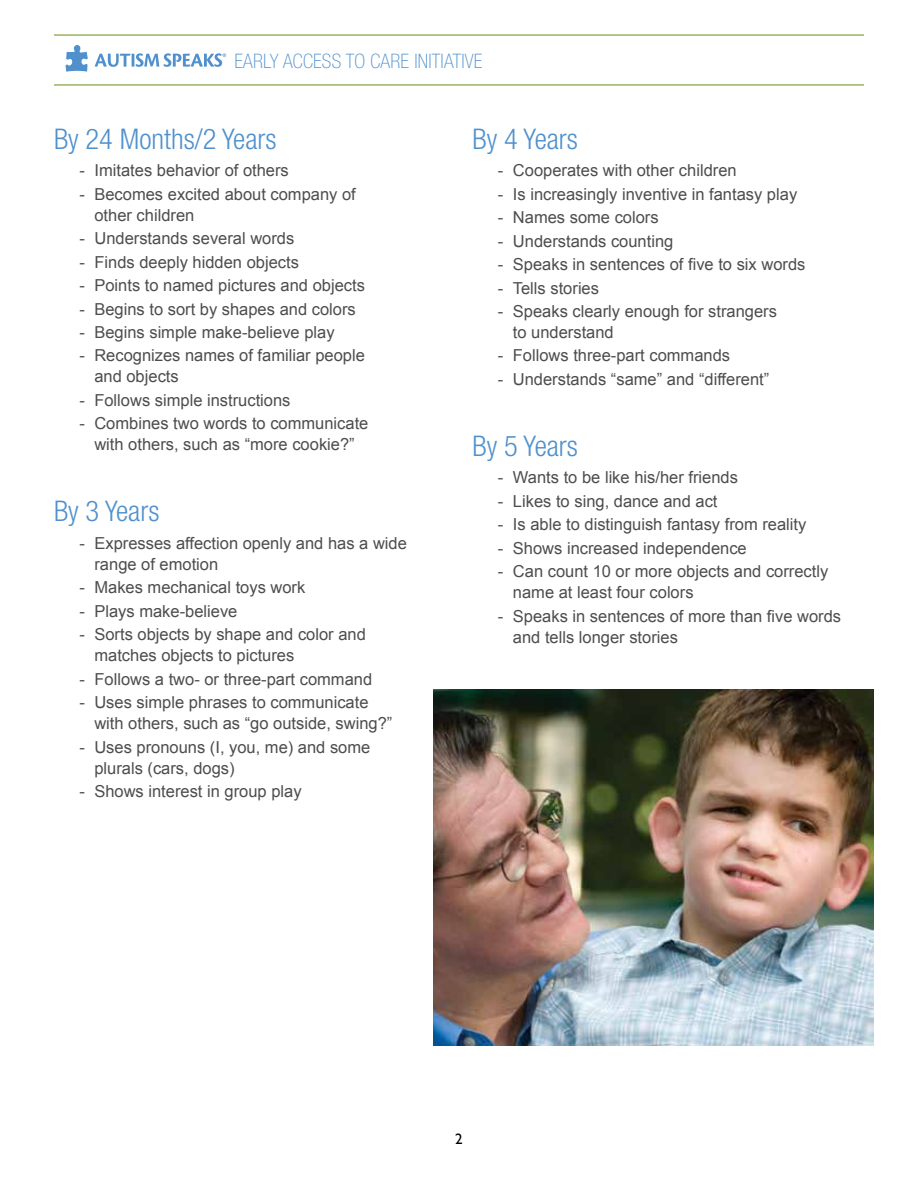
<style>
.page{position:relative;width:918px;height:1188px;background:#fff}
.page>*{position:absolute;margin:0;border:0;box-sizing:border-box;transform-origin:0 0}
.t1{font:300 condensed 28.5px "Helvetica Neue";color:#5091cd}
.t2{font:100 condensed 19.95px "Helvetica Neue";letter-spacing:.01em;color:#5091cd}
.t3{font:16.5px/21px "Arial";color:#4d4d4f}
.t4{font:15px "Gill Sans";color:#000}
</style>
<div class="page">
<hr style="left:54px;top:84px;width:810px;height:2px;background:#99b462">
<hr style="left:54px;top:34px;width:810px;height:2px;background:#99b462">
<svg style="left:95px;top:53px;width:131px;height:14px"></svg>
<svg style="left:66px;top:45px;width:22px;height:27px"></svg>
<img style="left:434px;top:689px;width:440px;height:356px">
<p class="t2" style="left:235px;top:49px;width:249px">EARLY ACCESS TO CARE INITIATIVE</p>
<h1 class="t1" style="left:54px;top:122px;width:224px">By 24 Months/2 Years</h1>
<p class="t3" style="left:79px;top:160px;width:211px">- Imitates behavior of others</p>
<p class="t3" style="left:94px;top:184px;width:263px;text-indent:-15px">- Becomes excited about company of other children</p>
<p class="t3" style="left:79px;top:228px;width:216px">- Understands several words</p>
<p class="t3" style="left:79px;top:252px;width:221px">- Finds deeply hidden objects</p>
<p class="t3" style="left:79px;top:275px;width:287px">- Points to named pictures and objects</p>
<p class="t3" style="left:79px;top:298px;width:278px">- Begins to sort by shapes and colors</p>
<p class="t3" style="left:79px;top:322px;width:257px">- Begins simple make-believe play</p>
<p class="t3" style="left:94px;top:345px;width:272px;text-indent:-15px">- Recognizes names of familiar people and objects</p>
<p class="t3" style="left:79px;top:390px;width:213px">- Follows simple instructions</p>
<p class="t3" style="left:79px;top:413px;width:291px;text-align:center">- Combines two words to communicate with others, such as “more cookie?”</p>
<h1 class="t1" style="left:54px;top:495px;width:107px">By 3 Years</h1>
<p class="t3" style="left:94px;top:533px;width:314px;text-indent:-15px">- Expresses affection openly and has a wide range of emotion</p>
<p class="t3" style="left:79px;top:577px;width:227px">- Makes mechanical toys work</p>
<p class="t3" style="left:79px;top:601px;width:160px">- Plays make-believe</p>
<p class="t3" style="left:94px;top:624px;width:273px;text-indent:-15px">- Sorts objects by shape and color and matches objects to pictures</p>
<p class="t3" style="left:79px;top:669px;width:294px">- Follows a two- or three-part command</p>
<p class="t3" style="left:94px;top:692px;width:300px;text-indent:-15px">- Uses simple phrases to communicate with others, such as “go outside, swing?”</p>
<p class="t3" style="left:94px;top:736px;width:278px;text-indent:-15px">- Uses pronouns (I, you, me) and some plurals (cars, dogs)</p>
<p class="t3" style="left:79px;top:781px;width:224px">- Shows interest in group play</p>
<h1 class="t1" style="left:472px;top:122px;width:107px">By 4 Years</h1>
<p class="t3" style="left:498px;top:160px;width:240px">- Cooperates with other children</p>
<p class="t3" style="left:498px;top:184px;width:301px">- Is increasingly inventive in fantasy play</p>
<p class="t3" style="left:498px;top:207px;width:162px">- Names some colors</p>
<p class="t3" style="left:498px;top:231px;width:177px">- Understands counting</p>
<p class="t3" style="left:498px;top:254px;width:309px">- Speaks in sentences of five to six words</p>
<p class="t3" style="left:498px;top:277px;width:103px">- Tells stories</p>
<p class="t3" style="left:513px;top:301px;width:266px;text-indent:-15px">- Speaks clearly enough for strangers to understand</p>
<p class="t3" style="left:498px;top:345px;width:234px">- Follows three-part commands</p>
<p class="t3" style="left:498px;top:369px;width:273px">- Understands “same” and “different”</p>
<h1 class="t1" style="left:472px;top:429px;width:107px">By 5 Years</h1>
<p class="t3" style="left:498px;top:467px;width:241px">- Wants to be like his/her friends</p>
<p class="t3" style="left:498px;top:491px;width:221px">- Likes to sing, dance and act</p>
<p class="t3" style="left:498px;top:514px;width:310px">- Is able to distinguish fantasy from reality</p>
<p class="t3" style="left:498px;top:538px;width:250px">- Shows increased independence</p>
<p class="t3" style="left:513px;top:561px;width:317px;text-indent:-15px">- Can count 10 or more objects and correctly name at least four colors</p>
<p class="t3" style="left:513px;top:606px;width:330px;text-indent:-15px">- Speaks in sentences of more than five words and tells longer stories</p>
<p class="t4" style="left:455px;top:1131px;width:9px">2</p>
</div>
